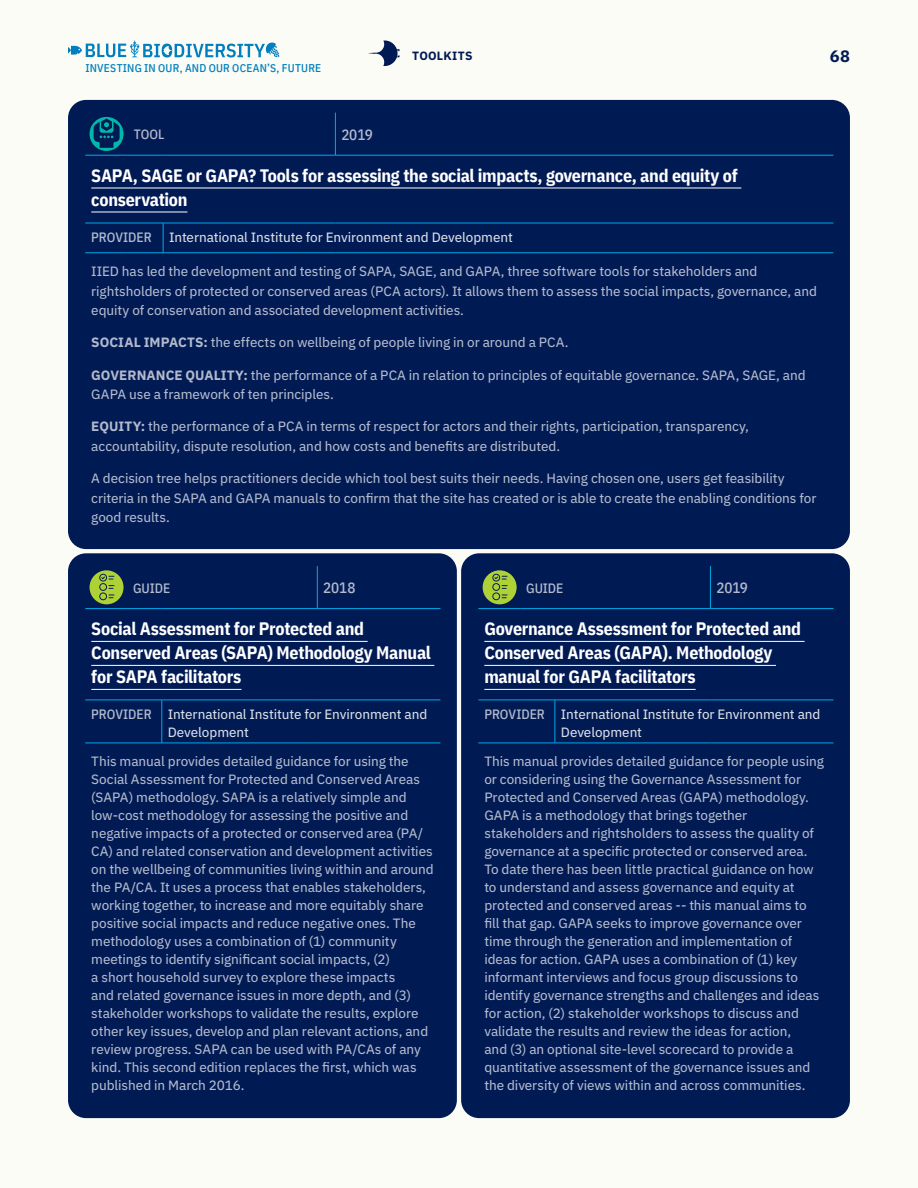
<style>
.page{position:relative;width:918px;height:1188px;background:#fbfcf5}
.page>*{position:absolute;margin:0;border:0;box-sizing:border-box;transform-origin:0 0}
.NOMBRE_TOOL{font:700 18px/24px "IBM Plex Sans Cond";letter-spacing:-.015em;color:#fff}
.t1{font:700 16.5px "IBM Plex Sans";color:#001a54}
.YEAR{font:500 15px "IBM Plex Sans Cond";letter-spacing:-.01em;color:#b3bacc}
.DESCRIPCION{font:13.5px/18px "IBM Plex Sans Text";letter-spacing:-.005em;color:#b3bacc}
.PROVIDER{font:13.5px/18px "IBM Plex Sans Text";letter-spacing:-.005em;color:#d9dde6}
.TIPO_TOOL{font:500 13.5px "IBM Plex Sans Cond";letter-spacing:-.005em;color:#b3bacc}
.DESCRIPCION-2{font:700 13.5px "IBM Plex Sans";color:#b3bacc}
.t2{font:700 12px "IBM Plex Sans";letter-spacing:.025em;color:#001a54}
.t3{font:500 11.25px "IBM Plex Sans Cond";letter-spacing:.02em;color:#007fc0}
.s1{font-family:"IBM Plex Sans";font-weight:700}
</style>
<div class="page">
<div style="left:68px;top:553px;width:389px;height:565px;background:#001a54;border-radius:18px"></div>
<hr style="left:317px;top:566px;width:1px;height:42px;background:#00aae6">
<hr style="left:85px;top:608px;width:42px;height:1px;background:#00aae6">
<hr style="left:127px;top:608px;width:35px;height:1px;background:#00aae6">
<hr style="left:162px;top:608px;width:155px;height:1px;background:#00aae6">
<hr style="left:317px;top:608px;width:123px;height:1px;background:#00aae6">
<hr style="left:85px;top:700px;width:42px;height:1px;background:#00aae6">
<hr style="left:127px;top:700px;width:35px;height:1px;background:#00aae6">
<hr style="left:162px;top:700px;width:155px;height:1px;background:#00aae6">
<hr style="left:162px;top:700px;width:1px;height:43px;background:#00aae6">
<hr style="left:317px;top:700px;width:123px;height:1px;background:#00aae6">
<hr style="left:85px;top:743px;width:42px;height:1px;background:#00aae6">
<hr style="left:127px;top:743px;width:35px;height:1px;background:#00aae6">
<hr style="left:162px;top:743px;width:155px;height:1px;background:#00aae6">
<hr style="left:317px;top:743px;width:123px;height:1px;background:#00aae6">
<svg style="left:90px;top:570px;width:34px;height:34px"></svg>
<hr style="left:91px;top:641px;width:277px;height:1px;background:#fff">
<hr style="left:91px;top:665px;width:343px;height:1px;background:#fff">
<hr style="left:91px;top:689px;width:150px;height:1px;background:#fff">
<div style="left:461px;top:553px;width:389px;height:565px;background:#001a54;border-radius:18px"></div>
<hr style="left:710px;top:566px;width:1px;height:42px;background:#00aae6">
<hr style="left:478px;top:608px;width:42px;height:1px;background:#00aae6">
<hr style="left:520px;top:608px;width:35px;height:1px;background:#00aae6">
<hr style="left:555px;top:608px;width:155px;height:1px;background:#00aae6">
<hr style="left:710px;top:608px;width:124px;height:1px;background:#00aae6">
<hr style="left:478px;top:700px;width:42px;height:1px;background:#00aae6">
<hr style="left:520px;top:700px;width:35px;height:1px;background:#00aae6">
<hr style="left:555px;top:700px;width:155px;height:1px;background:#00aae6">
<hr style="left:555px;top:700px;width:1px;height:43px;background:#00aae6">
<hr style="left:710px;top:700px;width:124px;height:1px;background:#00aae6">
<hr style="left:478px;top:743px;width:42px;height:1px;background:#00aae6">
<hr style="left:520px;top:743px;width:35px;height:1px;background:#00aae6">
<hr style="left:555px;top:743px;width:155px;height:1px;background:#00aae6">
<hr style="left:710px;top:743px;width:124px;height:1px;background:#00aae6">
<svg style="left:483px;top:570px;width:34px;height:34px"></svg>
<hr style="left:484px;top:641px;width:321px;height:1px;background:#fff">
<hr style="left:484px;top:665px;width:292px;height:1px;background:#fff">
<hr style="left:484px;top:689px;width:212px;height:1px;background:#fff">
<div style="left:68px;top:100px;width:782px;height:449px;background:#001a54;border-radius:18px"></div>
<hr style="left:85px;top:155px;width:43px;height:1px;background:#00aae6">
<hr style="left:335px;top:155px;width:498px;height:1px;background:#00aae6">
<hr style="left:85px;top:223px;width:43px;height:1px;background:#00aae6">
<hr style="left:128px;top:223px;width:35px;height:1px;background:#00aae6">
<hr style="left:163px;top:223px;width:172px;height:1px;background:#00aae6">
<hr style="left:163px;top:223px;width:1px;height:30px;background:#00aae6">
<hr style="left:335px;top:223px;width:498px;height:1px;background:#00aae6">
<hr style="left:85px;top:253px;width:43px;height:1px;background:#00aae6">
<hr style="left:128px;top:253px;width:35px;height:1px;background:#00aae6">
<hr style="left:163px;top:253px;width:172px;height:1px;background:#00aae6">
<hr style="left:335px;top:253px;width:498px;height:1px;background:#00aae6">
<hr style="left:335px;top:113px;width:1px;height:42px;background:#00aae6">
<hr style="left:128px;top:155px;width:35px;height:1px;background:#00aae6">
<hr style="left:163px;top:155px;width:172px;height:1px;background:#00aae6">
<svg style="left:90px;top:117px;width:34px;height:34px"></svg>
<hr style="left:91px;top:188px;width:650px;height:1px;background:#fff">
<hr style="left:91px;top:212px;width:96px;height:1px;background:#fff">
<svg style="left:68px;top:41px;width:211px;height:17px"></svg>
<svg style="left:368px;top:41px;width:32px;height:25px"></svg>
<p class="t3" style="left:85px;top:59px;width:237px">INVESTING IN OUR, AND OUR OCEAN’S, FUTURE</p>
<p class="t2" style="left:412px;top:46px;width:16px">TOOL</p>
<p class="t2" style="left:443px;top:46px;width:30px">KITS</p>
<p class="t1" style="left:830px;top:43px;width:22px">68</p>
<p class="TIPO_TOOL" style="left:134px;top:124px;width:32px">TOOL</p>
<p class="YEAR" style="left:341px;top:123px;width:33px">2019</p>
<p class="NOMBRE_TOOL" style="left:91px;top:162px;width:648px">SAPA, SAGE or GAPA? Tools for assessing the social impacts, governance, and equity of conservation</p>
<p class="TIPO_TOOL" style="left:91px;top:227px;width:62px">PROVIDER</p>
<p class="PROVIDER" style="left:169px;top:227px;width:345px">International Institute for Environment and Development</p>
<p class="DESCRIPCION" style="left:91px;top:260px;width:727px;line-height:19.5px">IIED has led the development and testing of SAPA, SAGE, and GAPA, three software tools for stakeholders and rightsholders of protected or conserved areas (PCA actors). It allows them to assess the social impacts, governance, and equity of conservation and associated development activities.</p>
<p class="DESCRIPCION-2" style="left:91px;top:332px;width:10px">SOC</p>
<p class="DESCRIPCION" style="left:118px;top:332px;width:452px"><span class="s1">IAL IM PACTS:</span> the effects on wellbeing of people living in or around a PCA.</p>
<p class="DESCRIPCION-2" style="left:91px;top:364px;width:20px">GOVERNANCE</p>
<p class="DESCRIPCION-2" style="left:186px;top:364px;width:19px">QUAL</p>
<p class="DESCRIPCION" style="left:91px;top:364px;width:716px;line-height:19.5px;text-indent:130px"><span class="s1">ITY:</span> the performance of a PCA in relation to principles of equitable governance. SAPA, SAGE, and<br>GAPA use a framework of ten principles.</p>
<p class="DESCRIPCION" style="left:91px;top:416px;width:659px;line-height:19.5px"><span class="s1">EQUITY:</span> the performance of a PCA in terms of respect for actors and their rights, participation, transparency, accountability, dispute resolution, and how costs and benefits are distributed.</p>
<p class="DESCRIPCION" style="left:91px;top:467px;width:727px;line-height:19.5px">A decision tree helps practitioners decide which tool best suits their needs. Having chosen one, users get feasibility criteria in the SAPA and GAPA manuals to confirm that the site has created or is able to create the enabling conditions for good results.</p>
<p class="TIPO_TOOL" style="left:133px;top:577px;width:39px">GUIDE</p>
<p class="YEAR" style="left:323px;top:576px;width:34px">2018</p>
<p class="NOMBRE_TOOL" style="left:91px;top:616px;width:341px">Social Assessment for Protected and<br>Conserved Areas (SAPA) Methodology Manual for SAPA facilitators</p>
<p class="TIPO_TOOL" style="left:91px;top:704px;width:62px">PROVIDER</p>
<p class="PROVIDER" style="left:168px;top:704px;width:261px">International Institute for Environment and<br>Development</p>
<p class="DESCRIPCION" style="left:91px;top:751px;width:344px">This manual provides detailed guidance for using the Social Assessment for Protected and Conserved Areas (SAPA) methodology. SAPA is a relatively simple and low-cost methodology for assessing the positive and negative impacts of a protected or conserved area (PA/ CA) and related conservation and development activities on the wellbeing of communities living within and around the PA/CA. It uses a process that enables stakeholders, working together, to increase and more equitably share positive social impacts and reduce negative ones. The methodology uses a combination of (1) community meetings to identify significant social impacts, (2)<br>a short household survey to explore these impacts<br>and related governance issues in more depth, and (3) stakeholder workshops to validate the results, explore other key issues, develop and plan relevant actions, and review progress. SAPA can be used with PA/CAs of any kind. This second edition replaces the first, which was published in March 2016.</p>
<p class="TIPO_TOOL" style="left:526px;top:577px;width:39px">GUIDE</p>
<p class="YEAR" style="left:716px;top:576px;width:33px">2019</p>
<p class="NOMBRE_TOOL" style="left:484px;top:616px;width:318px">Governance Assessment for Protected and<br>Conserved Areas (GAPA). Methodology manual for GAPA facilitators</p>
<p class="TIPO_TOOL" style="left:484px;top:704px;width:62px">PROVIDER</p>
<p class="PROVIDER" style="left:561px;top:704px;width:261px">International Institute for Environment and<br>Development</p>
<p class="DESCRIPCION" style="left:484px;top:751px;width:341px">This manual provides detailed guidance for people using or considering using the Governance Assessment for Protected and Conserved Areas (GAPA) methodology.<br>GAPA is a methodology that brings together stakeholders and rightsholders to assess the quality of governance at a specific protected or conserved area.<br>To date there has been little practical guidance on how to understand and assess governance and equity at protected and conserved areas -- this manual aims to fill that gap. GAPA seeks to improve governance over time through the generation and implementation of ideas for action. GAPA uses a combination of (1) key informant interviews and focus group discussions to identify governance strengths and challenges and ideas for action, (2) stakeholder workshops to discuss and validate the results and review the ideas for action,<br>and (3) an optional site-level scorecard to provide a quantitative assessment of the governance issues and the diversity of views within and across communities.</p>
</div>
